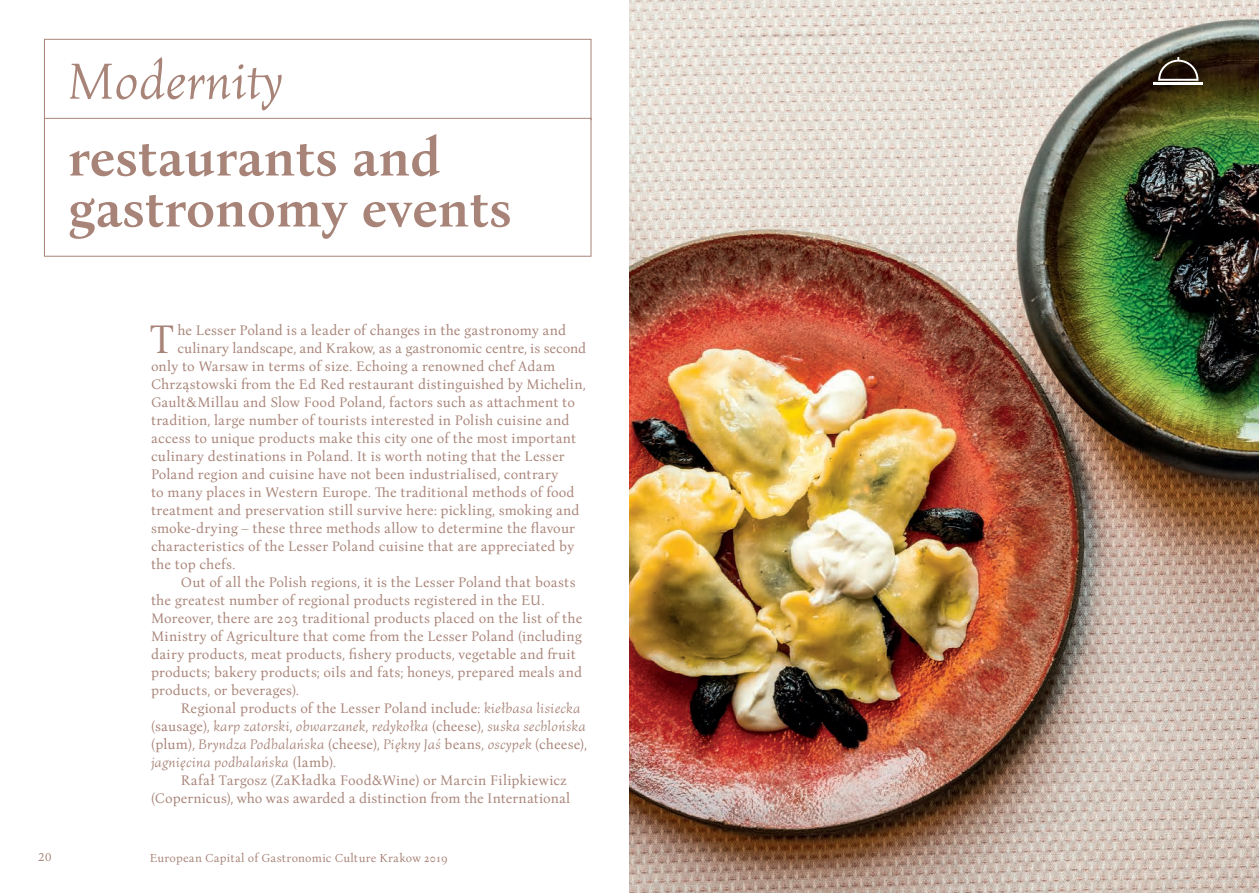
<style>
.page{position:relative;width:1259px;height:893px;background:#fff}
.page>*{position:absolute;margin:0;border:0;box-sizing:border-box;transform-origin:0 0}
.t1{font:700 52.5px/51px "Bona Nova";color:#a88478}
.t2{font:italic 52.5px "Bona Nova";color:#a88478}
.t3{font:41.25px "Bona Nova";color:#a88478}
.t4{font:14.25px "Bona Nova";letter-spacing:.01em;color:#a88478}
.t5{font:italic 14.25px "Bona Nova";letter-spacing:.01em;color:#a88478}
.t6{font:12px "Bona Nova";letter-spacing:.02em;color:#a88478}
.s1{font-style:italic}
.s2{font-style:normal}
</style>
<div class="page">
<img style="left:629px;top:0;width:630px;height:893px">
<div style="left:44px;top:39px;width:547px;height:82px;border:1px solid #a88478"></div>
<div style="left:44px;top:118px;width:547px;height:139px;border:1px solid #a88478"></div>
<hr style="left:1153px;top:83px;width:50px;height:2px;background:#fff">
<svg style="left:1158px;top:57px;width:40px;height:24px"></svg>
<h1 class="t2" style="left:68px;top:48px;width:216px">Modernity</h1>
<h1 class="t1" style="left:68px;top:133px;width:445px">restaurants and gastronomy events</h1>
<h2 class="t3" style="left:149px;top:313px;width:27px">T</h2>
<p class="t4" style="left:177px;top:321px;width:390px">he Lesser Poland is a leader of changes in the gastronomy and</p>
<p class="t4" style="left:177px;top:339px;width:410px">culinary landscape, and Krakow, as a gastronomic centre, is second</p>
<p class="t4" style="left:151px;top:357px;width:406px">only to Warsaw in terms of size. Echoing a renowned chef Adam</p>
<p class="t4" style="left:151px;top:375px;width:436px">Chrząstowski from the Ed Red restaurant distinguished by Michelin,</p>
<p class="t4" style="left:151px;top:393px;width:426px">Gault&amp;Millau and Slow Food Poland, factors such as attachment to</p>
<p class="t4" style="left:151px;top:411px;width:420px">tradition, large number of tourists interested in Polish cuisine and</p>
<p class="t4" style="left:151px;top:429px;width:427px">access to unique products make this city one of the most important</p>
<p class="t4" style="left:151px;top:447px;width:415px">culinary destinations in Poland. It is worth noting that the Lesser</p>
<p class="t4" style="left:151px;top:465px;width:409px">Poland region and cuisine have not been industrialised, contrary</p>
<p class="t4" style="left:151px;top:483px;width:425px">to many places in Western Europe. The traditional methods of food</p>
<p class="t4" style="left:151px;top:501px;width:430px">treatment and preservation still survive here: pickling, smoking and</p>
<p class="t4" style="left:151px;top:519px;width:425px">smoke-drying – these three methods allow to determine the flavour</p>
<p class="t4" style="left:151px;top:537px;width:425px">characteristics of the Lesser Poland cuisine that are appreciated by</p>
<p class="t4" style="left:151px;top:555px;width:86px">the top chefs.</p>
<p class="t4" style="left:181px;top:573px;width:396px">Out of all the Polish regions, it is the Lesser Poland that boasts</p>
<p class="t4" style="left:151px;top:591px;width:395px">the greatest number of regional products registered in the EU.</p>
<p class="t4" style="left:151px;top:609px;width:433px">Moreover, there are 203 traditional products placed on the list of the</p>
<p class="t4" style="left:151px;top:627px;width:432px">Ministry of Agriculture that come from the Lesser Poland (including</p>
<p class="t4" style="left:151px;top:645px;width:426px">dairy products, meat products, fishery products, vegetable and fruit</p>
<p class="t4" style="left:151px;top:663px;width:432px">products; bakery products; oils and fats; honeys, prepared meals and</p>
<p class="t4" style="left:151px;top:681px;width:149px">products, or beverages).</p>
<p class="t4" style="left:181px;top:699px;width:401px">Regional products of the Lesser Poland include: <span class="s1">kiełbasa lisiecka</span></p>
<p class="t5" style="left:151px;top:717px;width:436px"><span class="s2">(sausage),</span> karp zatorski<span class="s2">,</span> obwarzanek<span class="s2">,</span> redykołka <span class="s2">(cheese),</span> suska sechlońska</p>
<p class="t5" style="left:151px;top:735px;width:437px"><span class="s2">(plum),</span> Bryndza Podhalańska <span class="s2">(cheese),</span> Piękny Jaś <span class="s2">beans,</span> oscypek <span class="s2">(cheese),</span></p>
<p class="t5" style="left:151px;top:753px;width:186px">jagnięcina podhalańska <span class="s2">(lamb).</span></p>
<p class="t4" style="left:181px;top:771px;width:388px">Rafał Targosz (ZaKładka Food&amp;Wine) or Marcin Filipkiewicz</p>
<p class="t4" style="left:151px;top:789px;width:421px">(Copernicus), who was awarded a distinction from the International</p>
<p class="t6" style="left:38px;top:849px;width:15px">20</p>
<p class="t6" style="left:150px;top:850px;width:299px">European Capital of Gastronomic Culture Krakow 2019</p>
</div>
